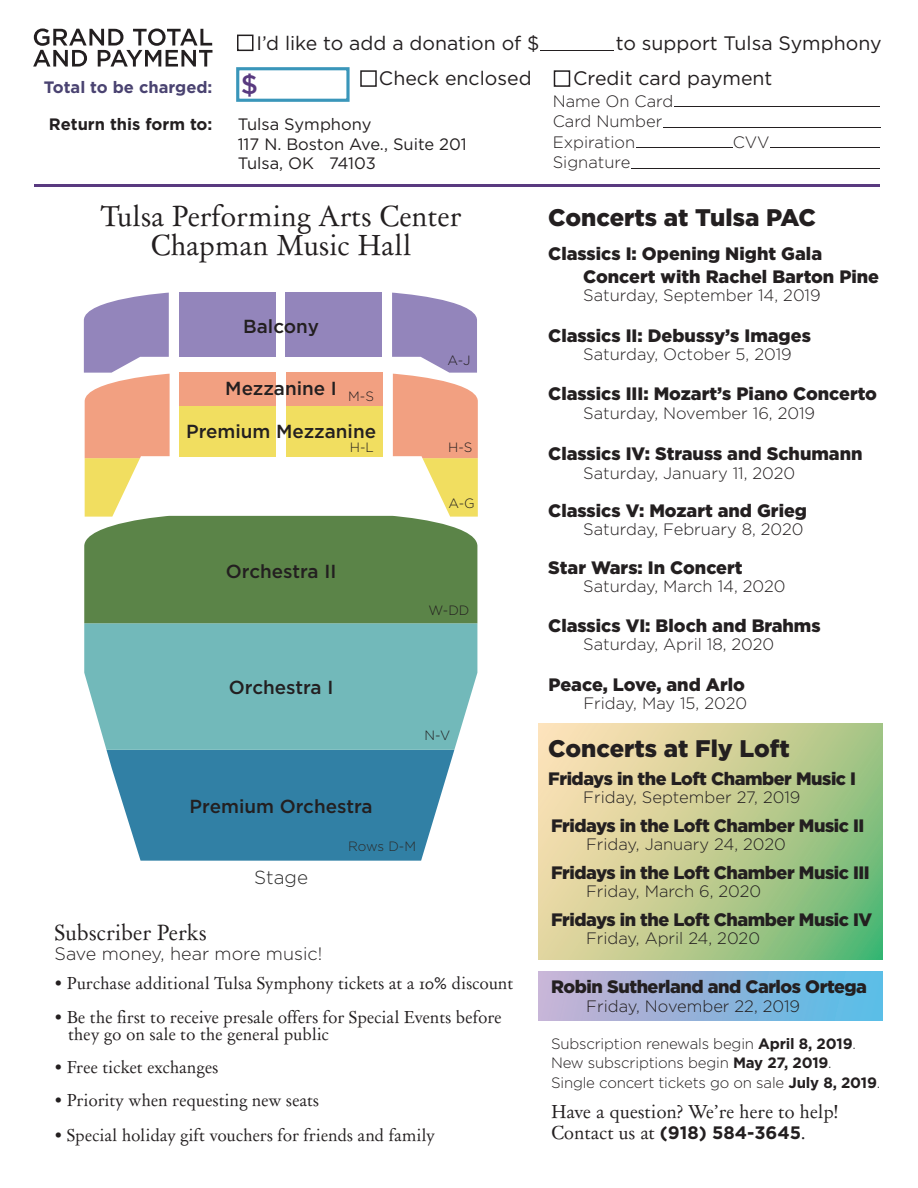
<style>
.page{position:relative;width:918px;height:1188px;background:#fff}
.page>*{position:absolute;margin:0;border:0;box-sizing:border-box;transform-origin:0 0}
.t1{font:27.75px/28.7px "Day Roman";letter-spacing:-.01em;color:#231f20;text-align:center}
.t2{font:500 27px "Gotham";color:#593a80}
.t3{font:900 24px "Gotham";color:#231f20}
.t4{font:21px "Day Roman";letter-spacing:-.01em;color:#231f20}
.t5{font:19.5px "Gotham";color:#231f20}
.t6{font:500 18.9px "Gotham";color:#231f20}
.t7{font:300 18.9px "Gotham";color:#2b2b2b}
.t8{font:900 18px/22.6px "Gotham";letter-spacing:-.01em;color:#231f20}
.t9{font:18px "Day Roman";letter-spacing:-.01em;color:#231f20}
.t10{font:700 18px "Gotham";color:#231f20}
.t11{font:300 18px "Gotham";color:#231f20}
.t12{font:300 16.5px/20.5px "Gotham";color:#231f20}
.t13{font:16.5px/16.5px "Day Roman";letter-spacing:-.01em;color:#231f20}
.t14{font:16.5px/19.5px "Gotham";color:#231f20}
.t15{font:700 16.5px "Gotham";color:#231f20}
.t16{font:700 16.5px "Gotham";color:#4a4371}
.t17{font:300 15px/19.5px "Gotham";letter-spacing:-.01em;color:#231f20}
.t18{font:300 13.5px "Gotham";color:#231f20}
.t19{font:300 13.5px "Gotham";color:#2b2b2b}
.s1{font-weight:700}
.s2{font-family:"Day Roman";font-weight:400}
</style>
<div class="page">
<div style="left:539px;top:971px;width:344px;height:50px;background:linear-gradient(to right,#caafd2,#55bbe6)"></div>
<svg style="left:106px;top:750px;width:348px;height:111px;background:#458cad"></svg>
<div style="left:84px;top:623px;width:393px;height:127px;background:#72b9ba"></div>
<svg style="left:84px;top:293px;width:394px;height:330px"></svg>
<div style="left:179px;top:403px;width:97px;height:53px;background:#f1de60"></div>
<div style="left:179px;top:372px;width:97px;height:34px;background:#f2a081"></div>
<svg style="left:538px;top:723px;width:344px;height:237px;background:#bfcd93"></svg>
<svg style="left:33px;top:28px;width:179px;height:39px"></svg>
<div style="left:360px;top:70px;width:17px;height:17px;border:2px solid #231f20"></div>
<div style="left:554px;top:70px;width:16px;height:17px;border:2px solid #231f20"></div>
<hr style="left:34px;top:184px;width:846px;height:3px;background:#593a80">
<div style="left:236px;top:67px;width:114px;height:35px;border:3px solid #3a96ba"></div>
<div style="left:237px;top:35px;width:17px;height:16px;border:2px solid #231f20"></div>
<hr style="left:540px;top:50px;width:73px;height:1px;background:#231f20">
<hr style="left:675px;top:107px;width:205px;height:1px;background:#231f20">
<hr style="left:663px;top:127px;width:217px;height:1px;background:#231f20">
<hr style="left:637px;top:147px;width:243px;height:1px;background:#231f20">
<div style="left:733px;top:144px;width:37px;height:5px;background:#fff"></div>
<hr style="left:632px;top:168px;width:248px;height:1px;background:#231f20">
<p class="t16" style="left:44px;top:77px;width:170px">Total to be charged:</p>
<p class="t15" style="left:49px;top:113px;width:165px">Return this form to:</p>
<p class="t5" style="left:256px;top:30px;width:285px">I’d like to add a donation of $</p>
<p class="t5" style="left:616px;top:30px;width:267px">to support Tulsa Symphony</p>
<p class="t5" style="left:379px;top:66px;width:154px">Check enclosed</p>
<p class="t5" style="left:573px;top:66px;width:201px">Credit card payment</p>
<h2 class="t2" style="left:241px;top:67px;width:19px">$</h2>
<p class="t12" style="left:553px;top:90px;width:122px">Name On Card<br>Card Number<br>Expiration<br>Signature</p>
<p class="t14" style="left:238px;top:114px;width:230px">Tulsa Symphony<br>117 N. Boston Ave., Suite 201<br>Tulsa, OK 74103</p>
<p class="t12" style="left:733px;top:131px;width:38px">CVV</p>
<h1 class="t1" style="left:100px;top:202px;width:362px">Tulsa Performing Arts Center<br>Chapman Music Hall</h1>
<p class="t6" style="left:243px;top:314px;width:77px">Balcony</p>
<p class="t6" style="left:225px;top:376px;width:113px">Mezzanine I</p>
<p class="t18" style="left:348px;top:388px;width:27px">M-S</p>
<p class="t6" style="left:186px;top:419px;width:192px">Premium Mezzanine</p>
<p class="t18" style="left:448px;top:352px;width:25px">A-J</p>
<p class="t18" style="left:350px;top:439px;width:26px">H-L</p>
<p class="t18" style="left:448px;top:439px;width:26px">H-S</p>
<p class="t6" style="left:226px;top:559px;width:112px">Orchestra II</p>
<p class="t18" style="left:449px;top:495px;width:28px">A-G</p>
<p class="t18" style="left:428px;top:602px;width:42px">W-DD</p>
<p class="t6" style="left:229px;top:675px;width:106px">Orchestra I</p>
<p class="t18" style="left:425px;top:727px;width:27px">N-V</p>
<p class="t6" style="left:190px;top:794px;width:184px">Premium Orchestra</p>
<p class="t7" style="left:254px;top:866px;width:55px">Stage</p>
<p class="t19" style="left:348px;top:838px;width:69px">Rows D-M</p>
<p class="t4" style="left:55px;top:919px;width:154px">Subscriber Perks</p>
<p class="t11" style="left:55px;top:942px;width:269px">Save money, hear more music!</p>
<p class="t13" style="left:55px;top:975px;width:460px">• Purchase additional Tulsa Symphony tickets at a 10% discount</p>
<p class="t13" style="left:68px;top:1009px;width:435px;text-indent:-14px">• Be the first to receive presale offers for Special Events before they go on sale to the general public</p>
<p class="t13" style="left:55px;top:1059px;width:166px">• Free ticket exchanges</p>
<p class="t13" style="left:55px;top:1092px;width:266px">• Priority when requesting new seats</p>
<p class="t13" style="left:55px;top:1127px;width:382px">• Special holiday gift vouchers for friends and family</p>
<h3 class="t3" style="left:548px;top:201px;width:269px">Concerts at Tulsa PAC</h3>
<p class="t8" style="left:583px;top:242px;width:298px;text-indent:-35px">Classics I: Opening Night Gala<br>Concert with Rachel Barton Pine</p>
<p class="t12" style="left:583px;top:284px;width:239px">Saturday, September 14, 2019</p>
<p class="t8" style="left:548px;top:324px;width:264px">Classics II: Debussy’s Images</p>
<p class="t12" style="left:583px;top:343px;width:210px">Saturday, October 5, 2019</p>
<p class="t8" style="left:548px;top:382px;width:330px">Classics III: Mozart’s Piano Concerto</p>
<p class="t12" style="left:583px;top:402px;width:233px">Saturday, November 16, 2019</p>
<p class="t8" style="left:548px;top:442px;width:316px">Classics IV: Strauss and Schumann</p>
<p class="t12" style="left:583px;top:462px;width:213px">Saturday, January 11, 2020</p>
<p class="t8" style="left:548px;top:499px;width:260px">Classics V: Mozart and Grieg</p>
<p class="t12" style="left:583px;top:519px;width:222px">Saturday, February 8, 2020</p>
<p class="t8" style="left:548px;top:556px;width:196px">Star Wars: In Concert</p>
<p class="t12" style="left:583px;top:575px;width:204px">Saturday, March 14, 2020</p>
<p class="t8" style="left:548px;top:614px;width:274px">Classics VI: Bloch and Brahms</p>
<p class="t12" style="left:583px;top:634px;width:193px">Saturday, April 18, 2020</p>
<p class="t8" style="left:548px;top:673px;width:198px">Peace, Love, and Arlo</p>
<p class="t12" style="left:583px;top:692px;width:165px">Friday, May 15, 2020</p>
<h3 class="t3" style="left:548px;top:732px;width:243px">Concerts at Fly Loft</h3>
<p class="t8" style="left:548px;top:768px;width:309px">Fridays in the Loft Chamber Music I</p>
<p class="t12" style="left:583px;top:787px;width:219px">Friday, September 27, 2019</p>
<p class="t8" style="left:551px;top:815px;width:315px">Fridays in the Loft Chamber Music II</p>
<p class="t12" style="left:586px;top:833px;width:201px">Friday, January 24, 2020</p>
<p class="t8" style="left:551px;top:861px;width:320px">Fridays in the Loft Chamber Music III</p>
<p class="t12" style="left:586px;top:881px;width:177px">Friday, March 6, 2020</p>
<p class="t8" style="left:551px;top:908px;width:323px">Fridays in the Loft Chamber Music IV</p>
<p class="t12" style="left:586px;top:927px;width:175px">Friday, April 24, 2020</p>
<p class="t8" style="left:551px;top:975px;width:317px">Robin Sutherland and Carlos Ortega</p>
<p class="t12" style="left:586px;top:995px;width:215px">Friday, November 22, 2019</p>
<p class="t17" style="left:551px;top:1033px;width:331px">Subscription renewals begin <span class="s1">April 8, 2019</span>.<br>New subscriptions begin <span class="s1">May 27, 2019</span>.<br>Single concert tickets go on sale <span class="s1">July 8, 2019</span>.</p>
<p class="t9" style="left:551px;top:1100px;width:289px">Have a question? We’re here to help!</p>
<p class="t10" style="left:551px;top:1121px;width:256px"><span class="s2">Contact us at</span> (918) 584-3645<span class="s2">.</span></p>
</div>
